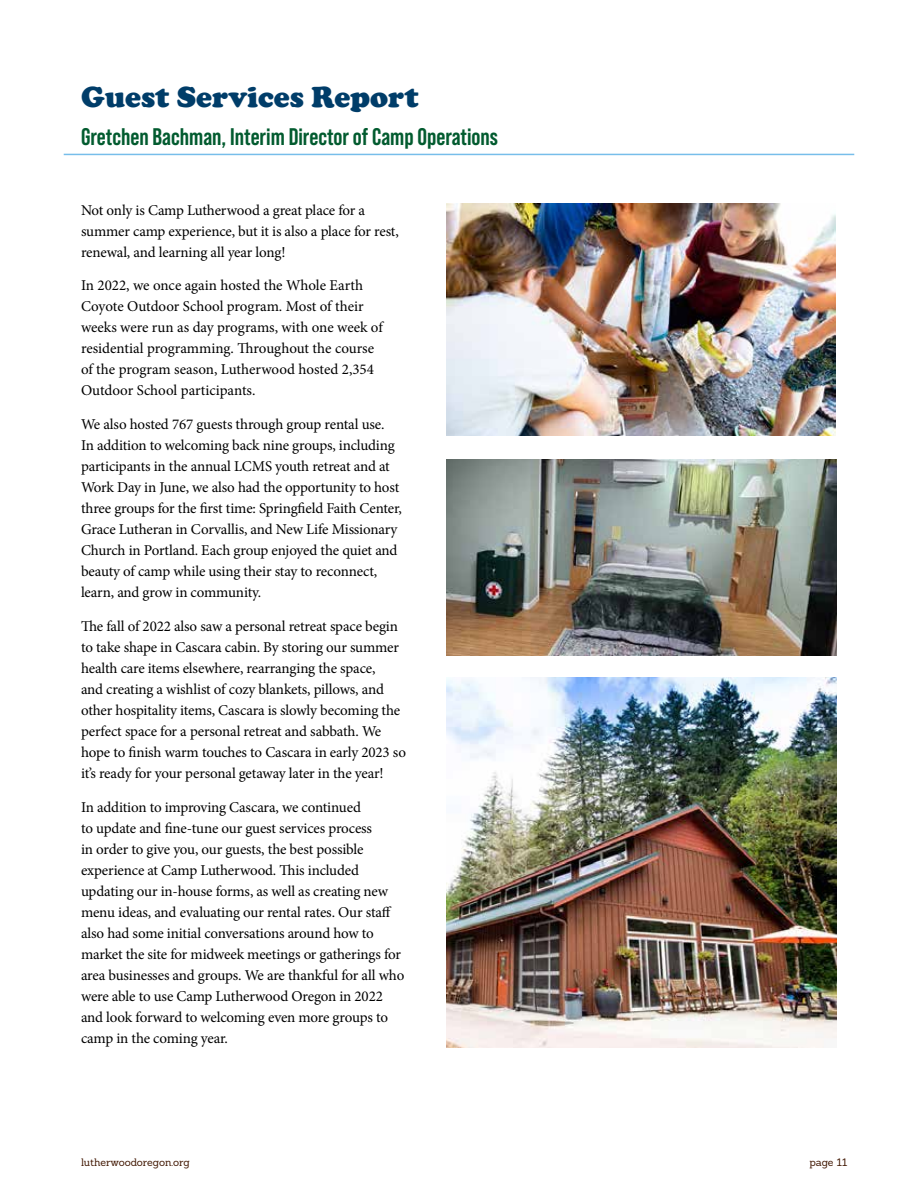
<style>
.page{position:relative;width:918px;height:1188px;background:#fff}
.page>*{position:absolute;margin:0;border:0;box-sizing:border-box;transform-origin:0 0}
.t1{font:900 30px "Cooper";color:#003d69}
.t2{font:700 24px "Bebas Neue Pro";color:#025b2f}
.t3{font:15px/21px "Minion Pro";letter-spacing:-.01em;color:#000}
.t4{font:10.5px "Sanchez";letter-spacing:-.005em;color:#401600}
</style>
<div class="page">
<hr style="left:64px;top:154px;width:790px;height:1px;background:#77beea">
<img style="left:446px;top:677px;width:391px;height:371px">
<img style="left:446px;top:459px;width:391px;height:196px">
<img style="left:446px;top:204px;width:390px;height:232px">
<h1 class="t1" style="left:81px;top:80px;width:339px">Guest Services Report</h1>
<h2 class="t2" style="left:81px;top:123px;width:419px">Gretchen Bachman, Interim Director of Camp Operations</h2>
<p class="t3" style="left:81px;top:199px;width:319px">Not only is Camp Lutherwood a great place for a summer camp experience, but it is also a place for rest, renewal, and learning all year long!</p>
<p class="t3" style="left:81px;top:275px;width:303px">In 2022, we once again hosted the Whole Earth Coyote Outdoor School program. Most of their weeks were run as day programs, with one week of residential programming. Throughout the course of the program season, Lutherwood hosted 2,354<br>Outdoor School participants.</p>
<p class="t3" style="left:81px;top:414px;width:322px">We also hosted 767 guests through group rental use.<br>In addition to welcoming back nine groups, including participants in the annual LCMS youth retreat and at Work Day in June, we also had the opportunity to host three groups for the first time: Springfield Faith Center, Grace Lutheran in Corvallis, and New Life Missionary Church in Portland. Each group enjoyed the quiet and beauty of camp while using their stay to reconnect, learn, and grow in community.</p>
<p class="t3" style="left:81px;top:616px;width:327px">The fall of 2022 also saw a personal retreat space begin to take shape in Cascara cabin. By storing our summer health care items elsewhere, rearranging the space,<br>and creating a wishlist of cozy blankets, pillows, and other hospitality items, Cascara is slowly becoming the perfect space for a personal retreat and sabbath. We hope to finish warm touches to Cascara in early 2023 so it’s ready for your personal getaway later in the year!</p>
<p class="t3" style="left:81px;top:797px;width:325px">In addition to improving Cascara, we continued<br>to update and fine-tune our guest services process<br>in order to give you, our guests, the best possible experience at Camp Lutherwood. This included updating our in-house forms, as well as creating new menu ideas, and evaluating our rental rates. Our staff also had some initial conversations around how to market the site for midweek meetings or gatherings for area businesses and groups. We are thankful for all who were able to use Camp Lutherwood Oregon in 2022 and look forward to welcoming even more groups to camp in the coming year.</p>
<p class="t4" style="left:81px;top:1156px;width:110px">lutherwoodoregon.org</p>
<p class="t4" style="left:809px;top:1156px;width:40px">page 11</p>
</div>
